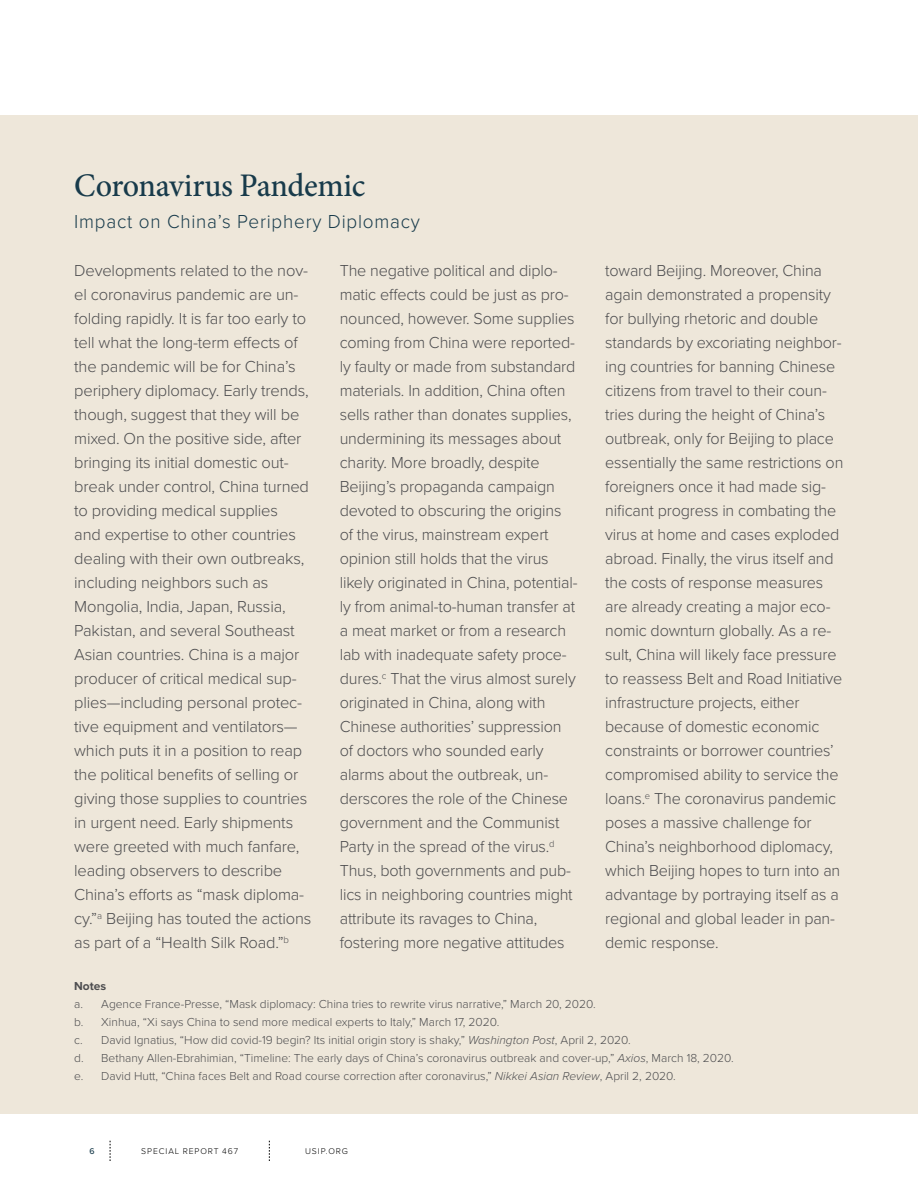
<style>
.page{position:relative;width:918px;height:1188px;background:#fff}
.page>*{position:absolute;margin:0;border:0;box-sizing:border-box;transform-origin:0 0}
.t1{font:500 33px "Minion Pro";letter-spacing:-.01em;color:#183b4b}
.t2{font:300 19.5px "Proxima Nova";letter-spacing:.04em;color:#183b4b}
.t3{font:300 16.5px/24px "Proxima Nova";letter-spacing:-.01em;color:#4d4d4f}
.t4{font:300 12px/18px "Proxima Nova";color:#4d4d4f}
.t5{font:700 12px "Proxima Nova";color:#4d4d4f}
.t6{font:300 8.7px "Proxima Nova";letter-spacing:.11em;color:#000}
.t7{font:500 8.7px "Proxima Nova";color:#183b4b}
.s1{font-style:italic}
</style>
<div class="page">
<svg style="left:110px;top:1141px;width:1px;height:20px"></svg>
<svg style="left:269px;top:1141px;width:1px;height:20px"></svg>
<div style="left:0;top:115px;width:918px;height:999px;background:#eee7da"></div>
<h1 class="t1" style="left:74px;top:163px;width:293px">Coronavirus Pandemic</h1>
<p class="t2" style="left:74px;top:207px;width:347px">Impact on China’s Periphery Diplomacy</p>
<p class="t3" style="left:74px;top:258px;width:239px">Developments related to the nov&shy;el coronavirus pandemic are un&shy;folding rapidly. It is far too early to tell what the long-term effects of the pandemic will be for China’s periphery diplomacy. Early trends, though, suggest that they will be mixed. On the positive side, after bringing its initial domestic out&shy;break under control, China turned to providing medical supplies<br>and expertise to other countries dealing with their own outbreaks, including neighbors such as Mongolia, India, Japan, Russia, Pakistan, and several Southeast Asian countries. China is a major producer of critical medical sup&shy;plies—including personal protec&shy;tive equipment and ventilators— which puts it in a position to reap the political benefits of selling or giving those supplies to countries in urgent need. Early shipments were greeted with much fanfare, leading observers to describe China’s efforts as “mask diploma&shy;cy.”<sup>a</sup> Beijing has touted the actions as part of a “Health Silk Road.”<sup>b</sup></p>
<p class="t3" style="left:340px;top:258px;width:239px">The negative political and diplo&shy;matic effects could be just as pro&shy;nounced, however. Some supplies coming from China were reported&shy;ly faulty or made from substandard materials. In addition, China often sells rather than donates supplies, undermining its messages about charity. More broadly, despite Beijing’s propaganda campaign devoted to obscuring the origins of the virus, mainstream expert opinion still holds that the virus likely originated in China, potential&shy;ly from animal-to-human transfer at a meat market or from a research lab with inadequate safety proce&shy;dures.<sup>c</sup> That the virus almost surely originated in China, along with Chinese authorities’ suppression of doctors who sounded early alarms about the outbreak, un&shy;derscores the role of the Chinese government and the Communist Party in the spread of the virus.<sup>d </sup>Thus, both governments and pub&shy;lics in neighboring countries might attribute its ravages to China, fostering more negative attitudes</p>
<p class="t3" style="left:605px;top:258px;width:240px">toward Beijing. Moreover, China again demonstrated a propensity for bullying rhetoric and double standards by excoriating neighbor&shy;ing countries for banning Chinese citizens from travel to their coun&shy;tries during the height of China’s outbreak, only for Beijing to place essentially the same restrictions on foreigners once it had made sig&shy;nificant progress in combating the virus at home and cases exploded abroad. Finally, the virus itself and the costs of response measures are already creating a major eco&shy;nomic downturn globally. As a re&shy;sult, China will likely face pressure to reassess Belt and Road Initiative infrastructure projects, either because of domestic economic constraints or borrower countries’ compromised ability to service the loans.<sup>e</sup> The coronavirus pandemic poses a massive challenge for China’s neighborhood diplomacy, which Beijing hopes to turn into an advantage by portraying itself as a regional and global leader in pan&shy;demic response.</p>
<p class="t5" style="left:74px;top:977px;width:34px">Notes</p>
<p class="t4" style="left:74px;top:995px;width:661px">a. Agence France-Presse, “Mask diplomacy: China tries to rewrite virus narrative,” March 20, 2020.<br>b. Xinhua, “Xi says China to send more medical experts to Italy,” March 17, 2020.<br>c. David Ignatius, “How did covid-19 begin? Its initial origin story is shaky,” <span class="s1">Washington Post</span>, April 2, 2020.<br>d. Bethany Allen-Ebrahimian, “Timeline: The early days of China’s coronavirus outbreak and cover-up,” <span class="s1">Axios</span>, March 18, 2020. e. David Hutt, “China faces Belt and Road course correction after coronavirus,” <span class="s1">Nikkei Asian Review</span>, April 2, 2020.</p>
<p class="t7" style="left:90px;top:1145px;width:7px">6</p>
<p class="t6" style="left:141px;top:1145px;width:98px">SPECIAL REPORT 467</p>
<p class="t6" style="left:305px;top:1145px;width:44px">USIP.ORG</p>
</div>
